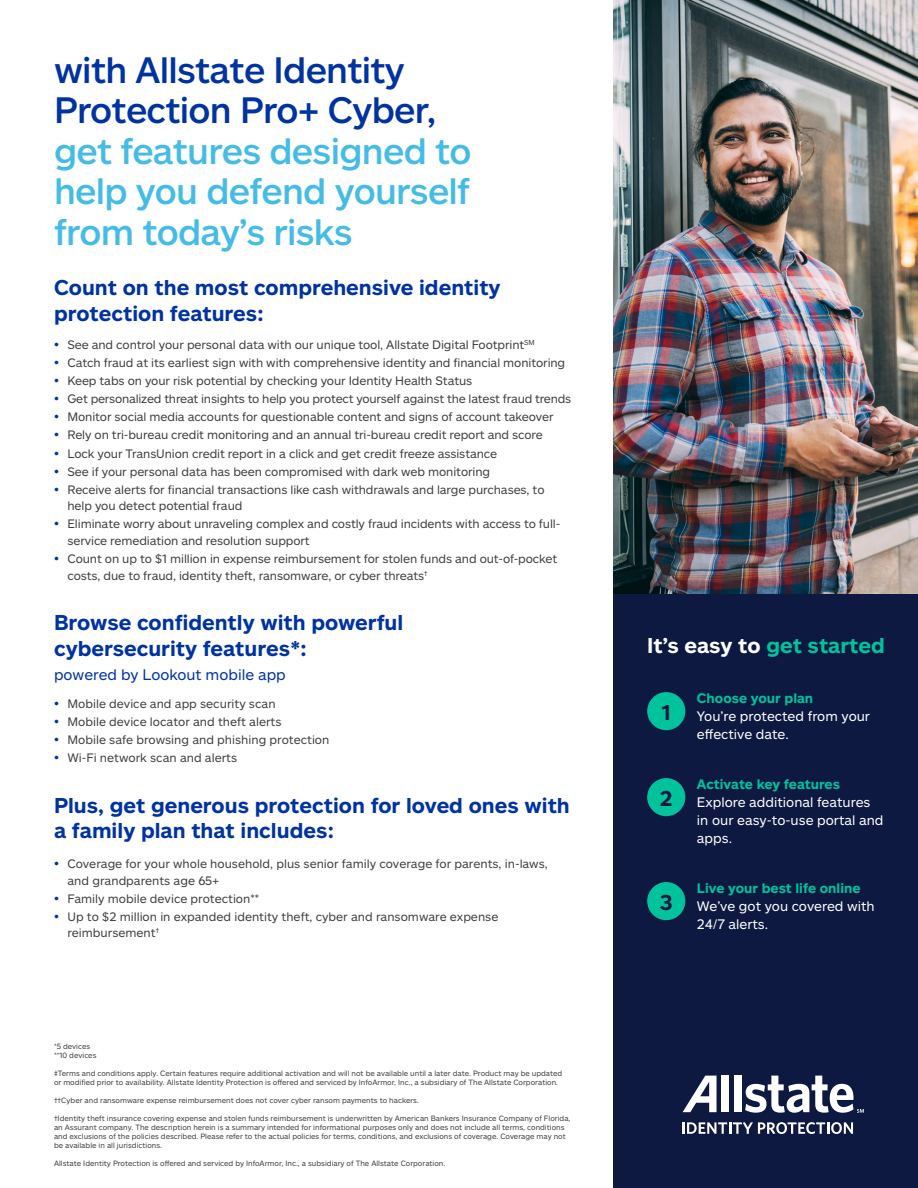
<style>
.page{position:relative;width:918px;height:1188px;background:#fff}
.page>*{position:absolute;margin:0;border:0;box-sizing:border-box;transform-origin:0 0}
.t1{font:500 36px/40.5px "Allstate Sans";letter-spacing:-.02em;color:#45bce5;text-align:justify}
.t2{font:500 36px/40.5px "Allstate Sans";letter-spacing:-.02em;color:#0033a1}
.t3{font:700 21px/25.5px "Allstate Sans";color:#0033a1}
.t4{font:700 21px "Allstate Sans";color:#fff}
.t5{font:700 21px "Allstate Sans";color:#0e1941}
.t6{font:15px "Allstate Sans";color:#0033a1}
.t7{font:13.5px/18px "Allstate Sans";color:#fff}
.t8{font:700 13.5px "Allstate Sans";color:#00c39c}
.t9{font:12px/16.5px "Allstate Sans";letter-spacing:-.01em;color:#414042}
.t10{font:7.5px/9px "Allstate Sans";color:#414042}
.s1{font-size:13.5px;color:#0033a1}
.s2{color:#00c39c}
</style>
<div class="page">
<div style="left:614px;top:594px;width:304px;height:594px;background:#0e1941"></div>
<svg style="left:683px;top:1076px;width:34px;height:36px"></svg>
<div style="left:722px;top:1076px;width:7px;height:36px;background:#fff"></div>
<div style="left:734px;top:1076px;width:7px;height:36px;background:#fff"></div>
<svg style="left:682px;top:1122px;width:171px;height:12px"></svg>
<svg style="left:745px;top:1076px;width:119px;height:37px"></svg>
<div style="left:647px;top:692px;width:38px;height:38px;background:#00c39c;border-radius:50%"></div>
<div style="left:647px;top:778px;width:38px;height:38px;background:#00c39c;border-radius:50%"></div>
<div style="left:647px;top:882px;width:38px;height:38px;background:#00c39c;border-radius:50%"></div>
<img style="left:614px;top:0;width:304px;height:594px">
<h1 class="t2" style="left:54px;top:48px;width:384px">with Allstate Identity<br>Protection Pro+ Cyber,</h1>
<h1 class="t1" style="left:54px;top:129px;width:419px">get features designed to help you defend yourself from today’s risks</h1>
<h2 class="t3" style="left:54px;top:274px;width:448px">Count on the most comprehensive identity protection features:</h2>
<p class="t9" style="left:54px;top:336px;width:482px"><span class="s1">•</span> See and control your personal data with our unique tool, Allstate Digital Footprint<sup>SM</sup></p>
<p class="t9" style="left:54px;top:354px;width:513px"><span class="s1">•</span> Catch fraud at its earliest sign with with comprehensive identity and financial monitoring</p>
<p class="t9" style="left:54px;top:372px;width:420px"><span class="s1">•</span> Keep tabs on your risk potential by checking your Identity Health Status</p>
<p class="t9" style="left:54px;top:390px;width:519px"><span class="s1">•</span> Get personalized threat insights to help you protect yourself against the latest fraud trends</p>
<p class="t9" style="left:54px;top:408px;width:501px"><span class="s1">•</span> Monitor social media accounts for questionable content and signs of account takeover</p>
<p class="t9" style="left:54px;top:427px;width:490px"><span class="s1">•</span> Rely on tri-bureau credit monitoring and an annual tri-bureau credit report and score</p>
<p class="t9" style="left:54px;top:445px;width:445px"><span class="s1">•</span> Lock your TransUnion credit report in a click and get credit freeze assistance</p>
<p class="t9" style="left:54px;top:463px;width:438px"><span class="s1">•</span> See if your personal data has been compromised with dark web monitoring</p>
<p class="t9" style="left:68px;top:481px;width:479px;text-indent:-14px"><span class="s1">•</span> Receive alerts for financial transactions like cash withdrawals and large purchases, to help you detect potential fraud</p>
<p class="t9" style="left:68px;top:515px;width:494px;text-indent:-14px"><span class="s1">•</span> Eliminate worry about unraveling complex and costly fraud incidents with access to full&shy;service remediation and resolution support</p>
<p class="t9" style="left:68px;top:550px;width:491px;text-indent:-14px"><span class="s1">•</span> Count on up to $1 million in expense reimbursement for stolen funds and out-of-pocket costs, due to fraud, identity theft, ransomware, or cyber threats<sup>†</sup></p>
<h2 class="t3" style="left:54px;top:609px;width:351px">Browse confidently with powerful cybersecurity features*:</h2>
<p class="t9" style="left:54px;top:695px;width:223px"><span class="s1">•</span> Mobile device and app security scan</p>
<p class="t9" style="left:54px;top:713px;width:229px"><span class="s1">•</span> Mobile device locator and theft alerts</p>
<p class="t9" style="left:54px;top:731px;width:277px"><span class="s1">•</span> Mobile safe browsing and phishing protection</p>
<p class="t9" style="left:54px;top:749px;width:185px"><span class="s1">•</span> Wi-Fi network scan and alerts</p>
<p class="t6" style="left:54px;top:665px;width:233px">powered by Lookout mobile app</p>
<h2 class="t3" style="left:54px;top:792px;width:517px">Plus, get generous protection for loved ones with a family plan that includes:</h2>
<p class="t9" style="left:68px;top:855px;width:482px;text-indent:-14px"><span class="s1">•</span> Coverage for your whole household, plus senior family coverage for parents, in-laws, and grandparents age 65+</p>
<p class="t9" style="left:54px;top:890px;width:207px"><span class="s1">•</span> Family mobile device protection**</p>
<p class="t9" style="left:68px;top:908px;width:432px;text-indent:-14px"><span class="s1">•</span> Up to $2 million in expanded identity theft, cyber and ransomware expense reimbursement<sup>†</sup></p>
<p class="t10" style="left:54px;top:1042px;width:44px">*5 devices **10 devices</p>
<p class="t10" style="left:54px;top:1069px;width:510px">‡Terms and conditions apply. Certain features require additional activation and will not be available until a later date. Product may be updated or modified prior to availability. Allstate Identity Protection is offered and serviced by InfoArmor, Inc., a subsidiary of The Allstate Corporation.</p>
<p class="t10" style="left:54px;top:1096px;width:367px">††Cyber and ransomware expense reimbursement does not cover cyber ransom payments to hackers.</p>
<p class="t10" style="left:54px;top:1114px;width:518px">†Identity theft insurance covering expense and stolen funds reimbursement is underwritten by American Bankers Insurance Company of Florida, an Assurant company. The description herein is a summary intended for informational purposes only and does not include all terms, conditions and exclusions of the policies described. Please refer to the actual policies for terms, conditions, and exclusions of coverage. Coverage may not be available in all jurisdictions.</p>
<p class="t10" style="left:54px;top:1159px;width:393px">Allstate Identity Protection is offered and serviced by InfoArmor, Inc., a subsidiary of The Allstate Corporation.</p>
<h2 class="t4" style="left:647px;top:632px;width:239px">It’s easy to <span class="s2">get started</span></h2>
<h2 class="t5" style="left:661px;top:699px;width:11px">1</h2>
<h2 class="t5" style="left:660px;top:785px;width:14px">2</h2>
<h2 class="t5" style="left:660px;top:889px;width:14px">3</h2>
<p class="t8" style="left:697px;top:689px;width:118px">Choose your plan</p>
<p class="t7" style="left:697px;top:707px;width:175px">You’re protected from your effective date.</p>
<p class="t8" style="left:697px;top:775px;width:145px">Activate key features</p>
<p class="t7" style="left:697px;top:793px;width:188px">Explore additional features in our easy-to-use portal and apps.</p>
<p class="t8" style="left:697px;top:879px;width:165px">Live your best life online</p>
<p class="t7" style="left:697px;top:897px;width:179px">We’ve got you covered with<br>24/7 alerts.</p>
</div>
